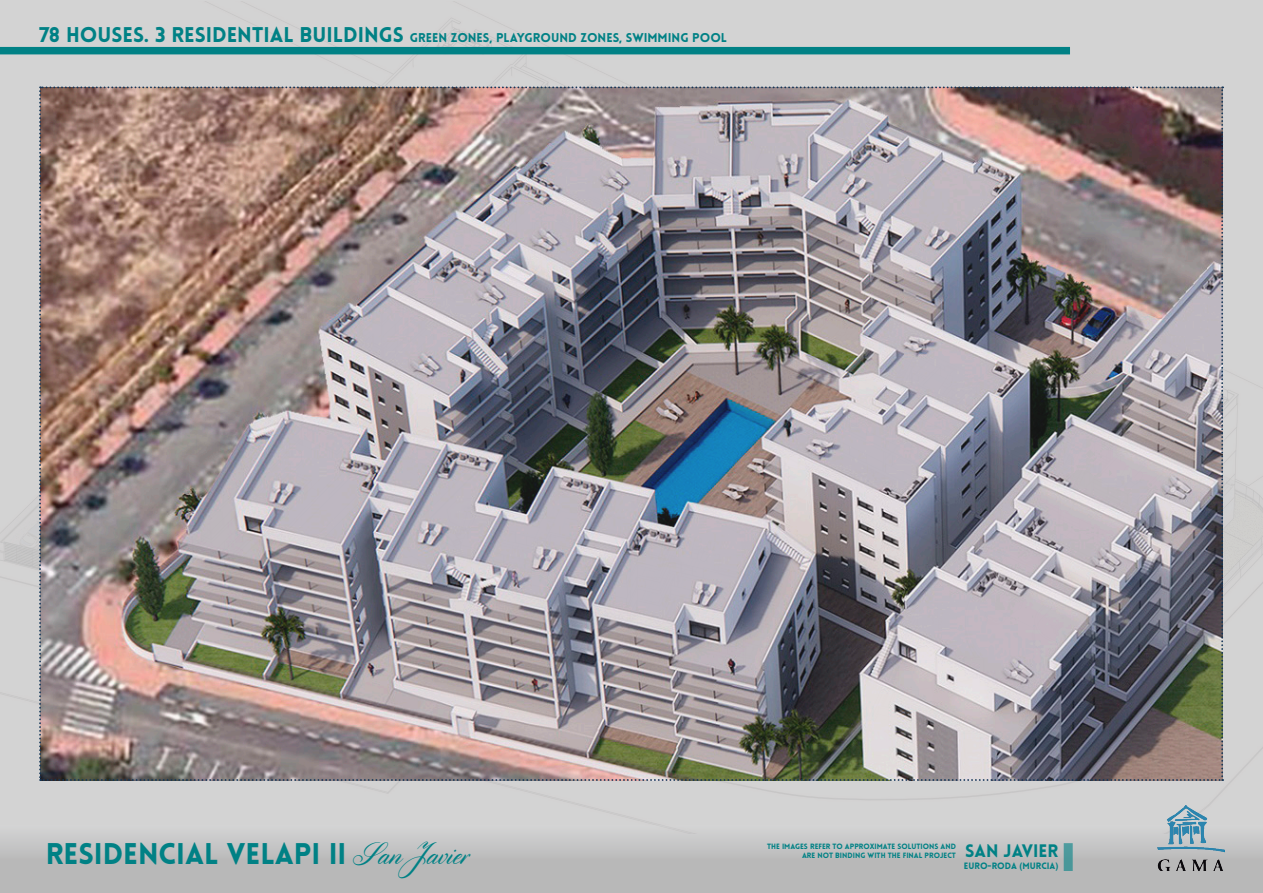
<style>
.page{position:relative;width:1263px;height:893px;background:#d3d3d3}
.page>*{position:absolute;margin:0;border:0;box-sizing:border-box;transform-origin:0 0}
.t1{font:900 29.25px "Lovelo";color:#008185}
.t2{font:900 17.7px "Lovelo";color:#008185}
.t3{font:900 12.45px "Lovelo";color:#008185}
.t4{font:900 9px "Lovelo";color:#008185}
.t5{font:900 7.5px/9px "Lovelo";color:#008185;text-align:right}
.s1{font-size:20.85px}
.s2{font-family:"Cylburn";font-weight:400;font-size:36.45px}
.s3{font-family:"Arial";font-weight:700}
</style>
<div class="page">
<div style="left:0;top:825px;width:1263px;height:68px;background:linear-gradient(to bottom,#cececf,#b2b2b1)"></div>
<div style="left:1064px;top:843px;width:9px;height:28px;background:#4a989a"></div>
<div style="left:0;top:47px;width:1070px;height:7px;background:#008185"></div>
<img style="left:1157px;top:805px;width:67px;height:66px">
<img style="left:39px;top:86px;width:1184px;height:695px">
<h3 class="t3" style="left:39px;top:30px;width:689px"><span class="s1">78 HOUSES. 3 RESIDENTIAL BUILDINGS</span> GREEN ZONES, PLAYGROUND ZONES, SWIMMING POOL</h3>
<h1 class="t1" style="left:46px;top:835px;width:423px">RESIDENCIAL VELAPI II <span class="s2">San Javier</span></h1>
<h2 class="t2" style="left:965px;top:839px;width:95px">SAN JAVIER</h2>
<p class="t5" style="left:767px;top:842px;width:190px">THE IMAGES REFER TO APPROXIMATE SOLUTIONS AND<br>ARE NOT BINDING WITH THE FINAL PROJECT</p>
<p class="t4" style="left:964px;top:860px;width:96px">EURO-RODA <span class="s3">(</span>MURCIA<span class="s3">)</span></p>
</div>
